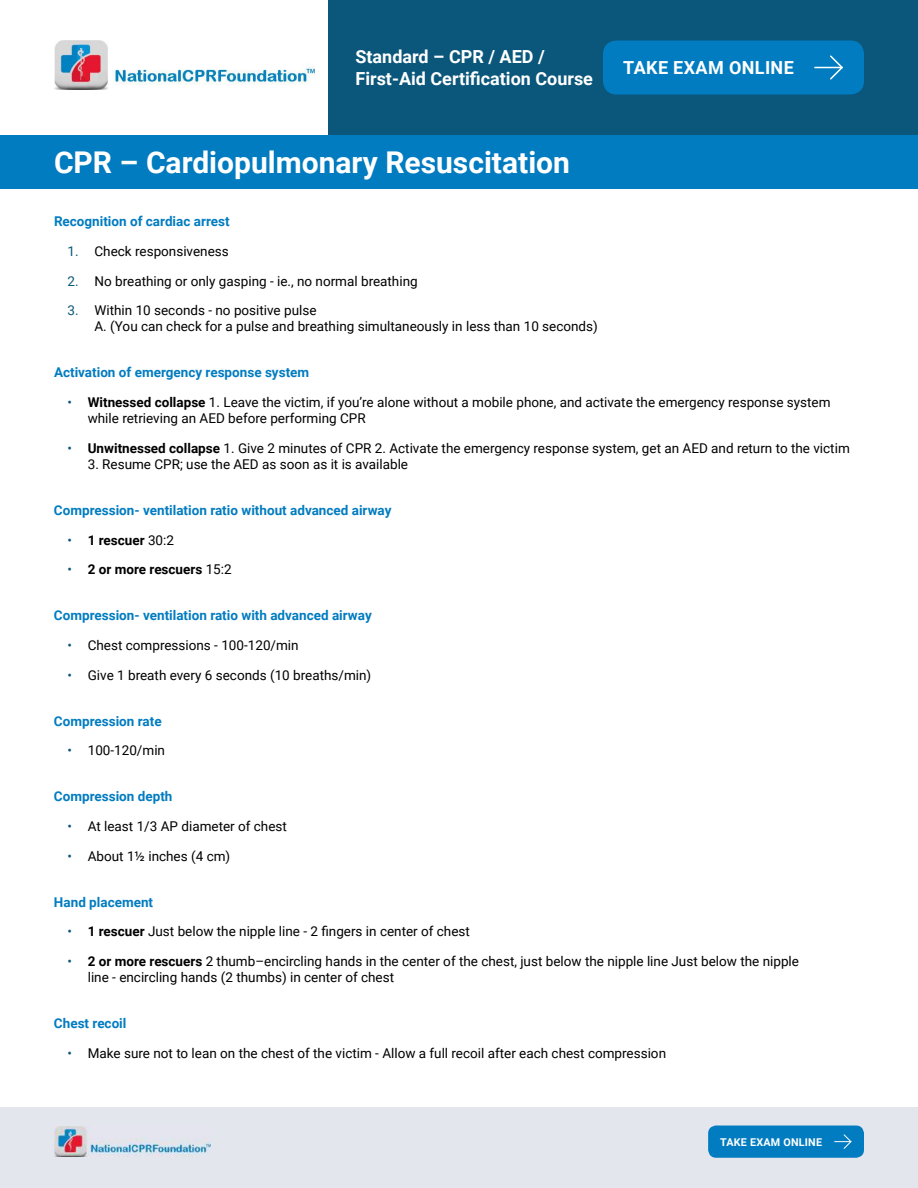
<style>
.page{position:relative;width:918px;height:1188px;background:#fff}
.page>*{position:absolute;margin:0;border:0;box-sizing:border-box;transform-origin:0 0}
.t1{font:700 30px "Roboto";color:#fff}
.t2{font:700 18px/21.6px "Roboto";color:#fff}
.t3{font:700 18px "Roboto";letter-spacing:.02em;color:#fff}
.t4{font:13.5px/16.2px "Roboto";color:#000}
.t5{font:700 13.5px "Roboto";color:#027cc0}
.t6{font:700 13.5px "Roboto";color:#000}
.t7{font:700 10.8px "Roboto";letter-spacing:.02em;color:#fff}
.s1{color:#0b577b}
.s2{font-weight:700}
.s3{font-weight:400;color:#0b577b}
.s4{font-weight:400}
</style>
<div class="page">
<img style="left:54px;top:41px;width:261px;height:48px">
<hr style="left:0;top:0;width:1px;height:135px;background:#0b577b">
<div style="left:328px;top:0;width:590px;height:135px;background:#0b577b"></div>
<div style="left:0;top:1107px;width:918px;height:81px;background:#e3e6ec"></div>
<div style="left:0;top:135px;width:918px;height:54px;background:#027cc0"></div>
<img style="left:54px;top:1127px;width:157px;height:29px">
<div style="left:603px;top:40px;width:261px;height:54px;background:#027cc0;border-radius:14px"></div>
<svg style="left:815px;top:55px;width:28px;height:25px"></svg>
<div style="left:708px;top:1126px;width:156px;height:32px;background:#027cc0;border-radius:8px"></div>
<svg style="left:835px;top:1134px;width:17px;height:15px"></svg>
<h2 class="t2" style="left:356px;top:46px;width:239px">Standard – CPR / AED /<br>First-Aid Certification Course</h2>
<h2 class="t3" style="left:623px;top:55px;width:172px">TAKE EXAM ONLINE</h2>
<h1 class="t1" style="left:54px;top:142px;width:518px">CPR – Cardiopulmonary Resuscitation</h1>
<p class="t5" style="left:54px;top:212px;width:177px">Recognition of cardiac arrest</p>
<p class="t4" style="left:68px;top:242px;width:163px"><span class="s1">1.</span> Check responsiveness</p>
<p class="t4" style="left:68px;top:272px;width:352px"><span class="s1">2.</span> No breathing or only gasping - ie., no normal breathing</p>
<p class="t4" style="left:94px;top:302px;width:505px;text-indent:-27px"><span class="s1">3.</span> Within 10 seconds - no positive pulse<br>A. (You can check for a pulse and breathing simultaneously in less than 10 seconds)</p>
<p class="t5" style="left:54px;top:363px;width:257px">Activation of emergency response system</p>
<p class="t4" style="left:88px;top:394px;width:744px;text-indent:-20px"><span class="s1">•</span> <span class="s2">Witnessed collapse</span> 1. Leave the victim, if you’re alone without a mobile phone, and activate the emergency response system while retrieving an AED before performing CPR</p>
<p class="t4" style="left:68px;top:440px;width:784px"><span class="s1">•</span> <span class="s2">Unwitnessed collapse</span> 1. Give 2 minutes of CPR 2. Activate the emergency response system, get an AED and return to the victim</p>
<p class="t4" style="left:88px;top:456px;width:322px">3. Resume CPR; use the AED as soon as it is available</p>
<p class="t5" style="left:54px;top:501px;width:339px">Compression- ventilation ratio without advanced airway</p>
<p class="t6" style="left:67px;top:530px;width:108px"><span class="s3">•</span> 1 rescuer <span class="s4">30:2</span></p>
<p class="t6" style="left:67px;top:560px;width:166px"><span class="s3">•</span> 2 or more rescuers <span class="s4">15:2</span></p>
<p class="t5" style="left:54px;top:606px;width:319px">Compression- ventilation ratio with advanced airway</p>
<p class="t4" style="left:67px;top:637px;width:233px"><span class="s1">•</span> Chest compressions - 100-120/min</p>
<p class="t4" style="left:67px;top:666px;width:305px"><span class="s1">•</span> Give 1 breath every 6 seconds (10 breaths/min)</p>
<p class="t5" style="left:54px;top:711px;width:109px">Compression rate</p>
<p class="t4" style="left:67px;top:742px;width:99px"><span class="s1">•</span> 100-120/min</p>
<p class="t5" style="left:54px;top:787px;width:120px">Compression depth</p>
<p class="t4" style="left:67px;top:818px;width:221px"><span class="s1">•</span> At least 1/3 AP diameter of chest</p>
<p class="t4" style="left:67px;top:847px;width:164px"><span class="s1">•</span> About 1½ inches (4 cm)</p>
<p class="t5" style="left:54px;top:892px;width:101px">Hand placement</p>
<p class="t4" style="left:67px;top:923px;width:404px"><span class="s1">•</span> <span class="s2">1 rescuer</span> Just below the nipple line - 2 fingers in center of chest</p>
<p class="t4" style="left:88px;top:953px;width:713px;text-indent:-20px"><span class="s1">•</span> <span class="s2">2 or more rescuers</span> 2 thumb–encircling hands in the center of the chest, just below the nipple line Just below the nipple line - encircling hands (2 thumbs) in center of chest</p>
<p class="t5" style="left:54px;top:1014px;width:74px">Chest recoil</p>
<p class="t4" style="left:67px;top:1044px;width:600px"><span class="s1">•</span> Make sure not to lean on the chest of the victim - Allow a full recoil after each chest compression</p>
<p class="t7" style="left:720px;top:1134px;width:103px">TAKE EXAM ONLINE</p>
</div>
